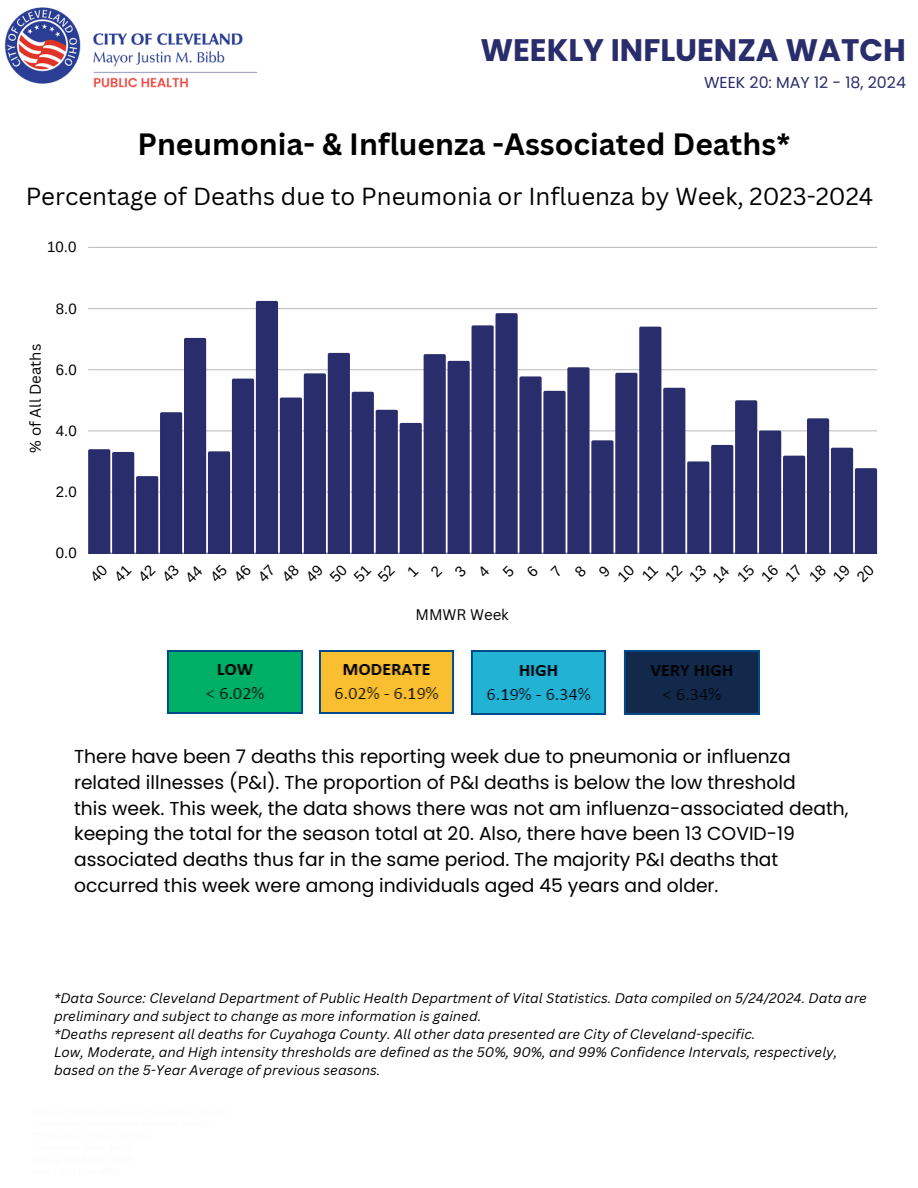
<style>
.page{position:relative;width:918px;height:1188px;background:#fff}
.page>*{position:absolute;margin:0;border:0;box-sizing:border-box;transform-origin:0 0}
.t1{font:700 31.2px "Poppins";color:#2a2d6c}
.t2{font:700 30px "Canva Sans";color:#000}
.t3{font:24px "Canva Sans";color:#000}
.t4{font:18.75px/25.8px "Poppins";color:#000}
.t5{font:15.9px "Poppins";color:#2a2d6c}
.t6{font:15px/16.8px "Arimo";color:#000}
.t7{font:15px "Canva Sans";color:#000}
.t8{font:italic 13.5px/18px "Canva Sans";color:#000}
</style>
<div class="page">
<hr style="left:88px;top:553px;width:789px;height:1px;background:#000;opacity:.6">
<hr style="left:88px;top:247px;width:789px;height:1px;background:#c0c0c0">
<svg style="left:88px;top:301px;width:789px;height:252px"></svg>
<img style="left:167px;top:650px;width:593px;height:65px">
<img style="left:4px;top:7px;width:253px;height:81px">
<p class="t1" style="left:480px;top:28px;width:427px">WEEKLY INFLUENZA WATCH</p>
<p class="t5" style="left:704px;top:71px;width:203px">WEEK 20: MAY 12 - 18, 2024</p>
<p class="t2" style="left:138px;top:123px;width:654px">Pneumonia- &amp; Influenza -Associated Deaths*</p>
<p class="t3" style="left:26px;top:179px;width:849px">Percentage of Deaths due to Pneumonia or Influenza by Week, 2023-2024</p>
<p class="t6" style="left:47px;top:239px;width:31px">10.0</p>
<p class="t7" style="left:25px;top:453px;width:110px;rotate:-90deg">% of All Deaths</p>
<p class="t6" style="left:56px;top:300px;width:22px">8.0</p>
<p class="t6" style="left:56px;top:361px;width:22px">6.0</p>
<p class="t6" style="left:56px;top:422px;width:22px">4.0</p>
<p class="t6" style="left:56px;top:483px;width:22px">2.0</p>
<p class="t6" style="left:56px;top:545px;width:22px">0.0</p>
<p class="t6" style="left:170px;top:562px;width:18px;text-indent:-16px;rotate:-45deg">43<br>44</p>
<p class="t6" style="left:697px;top:562px;width:18px;text-indent:-16px;rotate:-45deg">13<br>14</p>
<p class="t7" style="left:415px;top:604px;width:95px">MMWR Week</p>
<h5 class="t4" style="left:74px;top:744px;width:776px">There have been 7 deaths this reporting week due to pneumonia or influenza related illnesses (P&amp;I). The proportion of P&amp;I deaths is below the low threshold<br>this week. This week, the data shows there was not am influenza-associated death, keeping the total for the season total at 20. Also, there have been 13 COVID-19 associated deaths thus far in the same period. The majority P&amp;I deaths that occurred this week were among individuals aged 45 years and older.</h5>
<h4 class="t8" style="left:54px;top:988px;width:815px">*Data Source: Cleveland Department of Public Health Department of Vital Statistics. Data compiled on 5/24/2024. Data are preliminary and subject to change as more information is gained.<br>*Deaths represent all deaths for Cuyahoga County. All other data presented are City of Cleveland-specific.<br>Low, Moderate, and High intensity thresholds are defined as the 50%, 90%, and 99% Confidence Intervals, respectively, based on the 5-Year Average of previous seasons.</h4>
</div>
